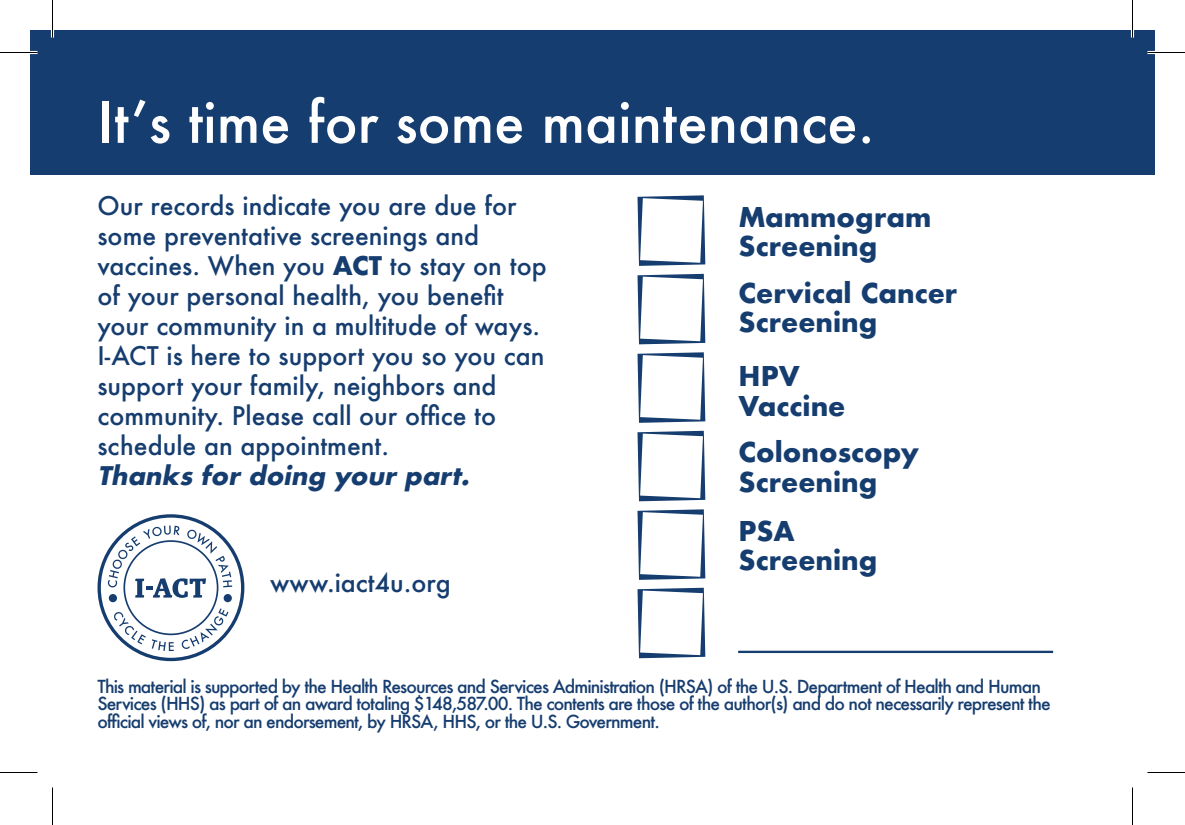
<style>
.page{position:relative;width:1185px;height:825px;background:#fff}
.page>*{position:absolute;margin:0;border:0;box-sizing:border-box;transform-origin:0 0}
.t1{font:500 55px "Futura";color:#fff}
.t2{font:700 26.5px "Futura";color:#163d6f}
.t3{font:500 25px/30px "Futura";color:#163d6f}
.t4{font:italic 700 25px "Futura";color:#163d6f}
.t5{font:500 17.5px/17.5px "Futura";letter-spacing:-.05em;color:#163d6f}
.s1{font-weight:700}
</style>
<div class="page">
<div style="left:30px;top:30px;width:1125px;height:145px;background:#163d6f"></div>
<svg style="left:98px;top:514px;width:146px;height:147px"></svg>
<svg style="left:638px;top:195px;width:67px;height:71px"></svg>
<svg style="left:638px;top:274px;width:67px;height:70px"></svg>
<svg style="left:638px;top:352px;width:67px;height:71px"></svg>
<svg style="left:638px;top:431px;width:67px;height:70px"></svg>
<svg style="left:638px;top:509px;width:67px;height:71px"></svg>
<svg style="left:638px;top:588px;width:67px;height:70px"></svg>
<hr style="left:738px;top:651px;width:315px;height:2px;background:#163d6f">
<hr style="left:0;top:51px;width:38px;height:3px;background:#fff">
<hr style="left:1148px;top:51px;width:37px;height:3px;background:#fff">
<hr style="left:51px;top:0;width:3px;height:38px;background:#fff">
<hr style="left:1131px;top:0;width:3px;height:38px;background:#fff">
<hr style="left:0;top:52px;width:38px;height:1px;background:#000">
<hr style="left:1148px;top:52px;width:37px;height:1px;background:#000">
<hr style="left:0;top:772px;width:38px;height:1px;background:#000">
<hr style="left:1148px;top:772px;width:37px;height:1px;background:#000">
<hr style="left:52px;top:0;width:1px;height:38px;background:#000">
<hr style="left:52px;top:788px;width:1px;height:37px;background:#000">
<hr style="left:1132px;top:0;width:1px;height:38px;background:#000">
<hr style="left:1132px;top:788px;width:1px;height:37px;background:#000">
<p class="t1" style="left:98px;top:85px;width:779px">It’s time for some maintenance.</p>
<p class="t3" style="left:98px;top:191px;width:451px">Our records indicate you are due for some preventative screenings and vaccines. When you <span class="s1">ACT</span> to stay on top of your personal health, you benefit your community in a multitude of ways.<br>I-ACT is here to support you so you can support your family, neighbors and community. Please call our office to schedule an appointment.</p>
<p class="t4" style="left:98px;top:458px;width:380px">Thanks for doing your part.</p>
<p class="t3" style="left:270px;top:568px;width:182px">www.iact4u.org</p>
<p class="t2" style="left:739px;top:198px;width:194px">Mammogram</p>
<p class="t2" style="left:739px;top:227px;width:140px">Screening</p>
<p class="t2" style="left:739px;top:274px;width:220px">Cervical Cancer</p>
<p class="t2" style="left:739px;top:303px;width:140px">Screening</p>
<p class="t2" style="left:739px;top:357px;width:63px">HPV</p>
<p class="t2" style="left:739px;top:386px;width:108px">Vaccine</p>
<p class="t2" style="left:739px;top:433px;width:182px">Colonoscopy</p>
<p class="t2" style="left:739px;top:462px;width:140px">Screening</p>
<p class="t2" style="left:739px;top:512px;width:58px">PSA</p>
<p class="t2" style="left:739px;top:541px;width:140px">Screening</p>
<p class="t5" style="left:98px;top:677px;width:955px">This material is supported by the Health Resources and Services Administration (HRSA) of the U.S. Department of Health and Human<br>Services (HHS) as part of an award totaling $148,587.00. The contents are those of the author(s) and do not necessarily represent the official views of, nor an endorsement, by HRSA, HHS, or the U.S. Government.</p>
</div>
